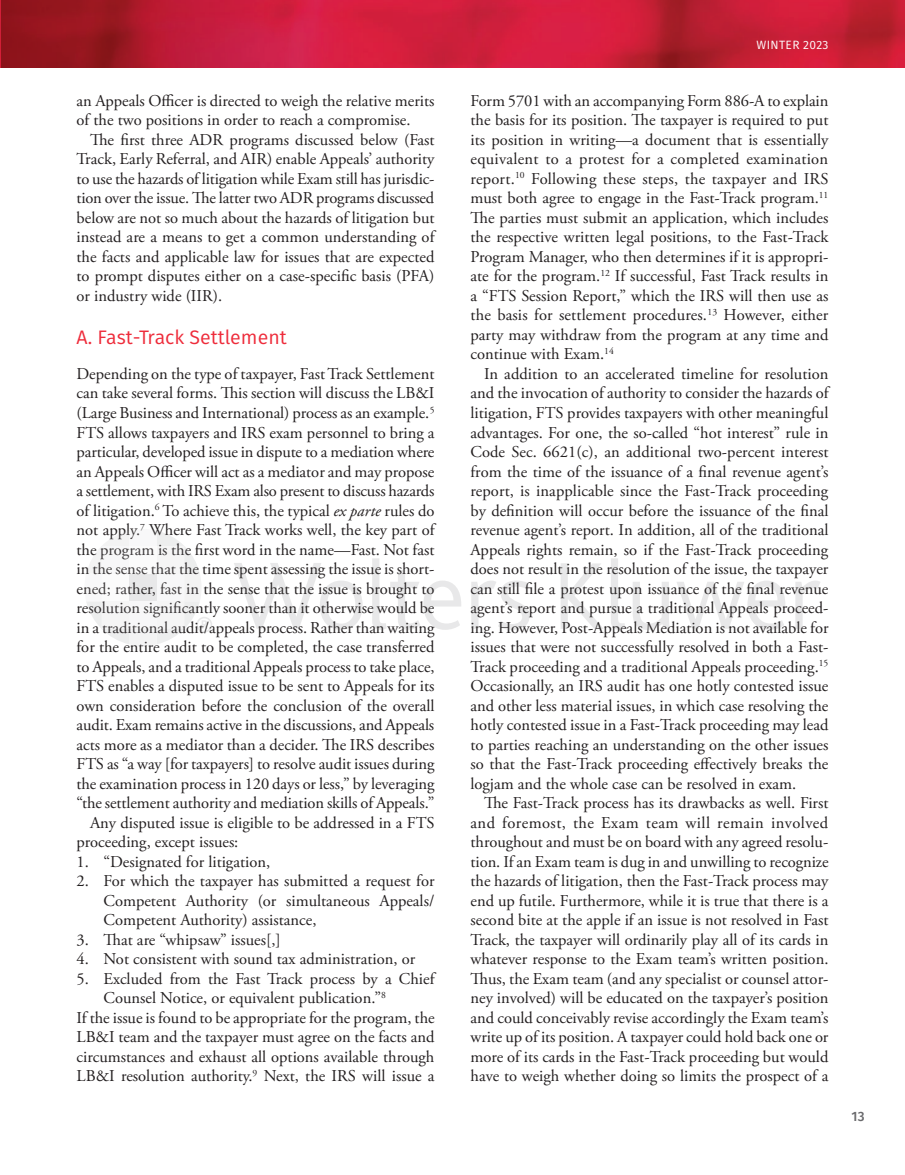
<style>
.page{position:relative;width:905px;height:1175px;background:#fff}
.page>*{position:absolute;margin:0;border:0;box-sizing:border-box;transform-origin:0 0}
.t1{font:19.5px "Fira Sans";color:#ee2c3b}
.t2{font:16.5px/19.5px "Adobe Garamond Pro";color:#231f20;text-align:justify}
.t3{font:500 13.5px "Fira Sans";color:#69696c}
.t4{font:12px "Fira Sans";letter-spacing:.03em;color:#fff}
.s1{font-style:italic}
</style>
<div class="page">
<img style="left:1px;top:0;width:903px;height:68px">
<hr style="left:0;top:0;width:1px;height:68px;background:#ee2c3b">
<svg style="left:234px;top:563px;width:128px;height:67px"></svg>
<svg style="left:372px;top:558px;width:89px;height:72px"></svg>
<svg style="left:795px;top:581px;width:25px;height:48px"></svg>
<svg style="left:471px;top:581px;width:58px;height:49px"></svg>
<svg style="left:561px;top:563px;width:42px;height:66px"></svg>
<svg style="left:611px;top:558px;width:14px;height:72px"></svg>
<svg style="left:633px;top:582px;width:37px;height:48px"></svg>
<svg style="left:677px;top:581px;width:108px;height:49px"></svg>
<svg style="left:86px;top:531px;width:126px;height:115px"></svg>
<p class="t2" style="left:76px;top:91px;width:359px">an Appeals Officer is directed to weigh the relative merits of the two positions in order to reach a compromise.</p>
<p class="t2" style="left:76px;top:130px;width:359px;text-indent:13px">The first three ADR programs discussed below (Fast Track, Early Referral, and AIR) enable Appeals’ authority to use the hazards of litigation while Exam still has jurisdic&shy;tion over the issue. The latter two ADR programs discussed below are not so much about the hazards of litigation but instead are a means to get a common understanding of the facts and applicable law for issues that are expected to prompt disputes either on a case-specific basis (PFA) or industry wide (IIR).</p>
<p class="t1" style="left:76px;top:323px;width:212px">A. Fast-Track Settlement</p>
<p class="t2" style="left:76px;top:364px;width:359px">Depending on the type of taxpayer, Fast Track Settlement</p>
<p class="t2" style="left:76px;top:384px;width:359px">can take several forms. This section will discuss the LB&amp;I</p>
<p class="t2" style="left:76px;top:403px;width:359px">(Large Business and International) process as an example.<sup>5</sup></p>
<p class="t2" style="left:76px;top:423px;width:359px">FTS allows taxpayers and IRS exam personnel to bring a</p>
<p class="t2" style="left:76px;top:442px;width:359px">particular, developed issue in dispute to a mediation where</p>
<p class="t2" style="left:76px;top:462px;width:359px">an Appeals Officer will act as a mediator and may propose</p>
<p class="t2" style="left:76px;top:481px;width:359px">a settlement, with IRS Exam also present to discuss hazards</p>
<p class="t2" style="left:76px;top:501px;width:359px">of litigation.<sup>6</sup> To achieve this, the typical <span class="s1">ex parte</span> rules do</p>
<p class="t2" style="left:77px;top:520px;width:359px">not apply.<sup>7</sup> Where Fast Track works well, the key part of</p>
<p class="t2" style="left:76px;top:540px;width:359px">the program is the first word in the name—Fast. Not fast</p>
<p class="t2" style="left:76px;top:559px;width:359px">in the sense that the time spent assessing the issue is short-</p>
<p class="t2" style="left:76px;top:579px;width:359px">ened; rather, fast in the sense that the issue is brought to</p>
<p class="t2" style="left:76px;top:598px;width:359px">resolution significantly sooner than it otherwise would be</p>
<p class="t2" style="left:76px;top:618px;width:359px">in a traditional audit/appeals process. Rather than waiting</p>
<p class="t2" style="left:76px;top:637px;width:359px">for the entire audit to be completed, the case transferred</p>
<p class="t2" style="left:76px;top:657px;width:359px">to Appeals, and a traditional Appeals process to take place,</p>
<p class="t2" style="left:76px;top:676px;width:359px">FTS enables a disputed issue to be sent to Appeals for its</p>
<p class="t2" style="left:76px;top:696px;width:359px">own consideration before the conclusion of the overall</p>
<p class="t2" style="left:76px;top:715px;width:359px">audit. Exam remains active in the discussions, and Appeals</p>
<p class="t2" style="left:76px;top:735px;width:359px">acts more as a mediator than a decider. The IRS describes</p>
<p class="t2" style="left:76px;top:754px;width:359px">FTS as “a way [for taxpayers] to resolve audit issues during</p>
<p class="t2" style="left:76px;top:774px;width:359px">the examination process in 120 days or less,” by leveraging</p>
<p class="t2" style="left:76px;top:793px;width:359px">“the settlement authority and mediation skills of Appeals.”</p>
<p class="t2" style="left:90px;top:813px;width:346px">Any disputed issue is eligible to be addressed in a FTS</p>
<p class="t2" style="left:76px;top:832px;width:163px">proceeding, except issues:</p>
<p class="t2" style="left:76px;top:852px;width:195px">1. “Designated for litigation,</p>
<p class="t2" style="left:103px;top:871px;width:332px;text-indent:-27px">2. For which the taxpayer has submitted a request for Competent Authority (or simultaneous Appeals/ Competent Authority) assistance,</p>
<p class="t2" style="left:76px;top:930px;width:206px">3. That are “whipsaw” issues[,]</p>
<p class="t2" style="left:76px;top:949px;width:340px">4. Not consistent with sound tax administration, or</p>
<p class="t2" style="left:76px;top:969px;width:359px">5. Excluded from the Fast Track process by a Chief</p>
<p class="t2" style="left:103px;top:989px;width:284px">Counsel Notice, or equivalent publication.”<sup>8</sup></p>
<p class="t2" style="left:76px;top:1008px;width:359px">If the issue is found to be appropriate for the program, the</p>
<p class="t2" style="left:76px;top:1027px;width:359px">LB&amp;I team and the taxpayer must agree on the facts and</p>
<p class="t2" style="left:76px;top:1047px;width:359px">circumstances and exhaust all options available through</p>
<p class="t2" style="left:76px;top:1066px;width:359px">LB&amp;I resolution authority.<sup>9</sup> Next, the IRS will issue a</p>
<p class="t4" style="left:756px;top:36px;width:73px">WINTER 2023</p>
<p class="t2" style="left:470px;top:91px;width:359px">Form 5701 with an accompanying Form 886-A to explain the basis for its position. The taxpayer is required to put its position in writing—a document that is essentially equivalent to a protest for a completed examination report.<sup>10</sup> Following these steps, the taxpayer and IRS must both agree to engage in the Fast-Track program.<sup>11<br></sup>The parties must submit an application, which includes the respective written legal positions, to the Fast-Track Program Manager, who then determines if it is appropri&shy;ate for the program.<sup>12</sup> If successful, Fast Track results in a “FTS Session Report,” which the IRS will then use as the basis for settlement procedures.<sup>13</sup> However, either party may withdraw from the program at any time and continue with Exam.<sup>14</sup></p>
<p class="t2" style="left:470px;top:364px;width:359px;text-indent:14px">In addition to an accelerated timeline for resolution and the invocation of authority to consider the hazards of litigation, FTS provides taxpayers with other meaningful advantages. For one, the so-called “hot interest” rule in Code Sec. 6621(c), an additional two-percent interest from the time of the issuance of a final revenue agent’s report, is inapplicable since the Fast-Track proceeding by definition will occur before the issuance of the final revenue agent’s report. In addition, all of the traditional Appeals rights remain, so if the Fast-Track proceeding does not result in the resolution of the issue, the taxpayer can still file a protest upon issuance of the final revenue agent’s report and pursue a traditional Appeals proceed&shy;ing. However, Post-Appeals Mediation is not available for issues that were not successfully resolved in both a Fast-Track proceeding and a traditional Appeals proceeding.<sup>15<br></sup>Occasionally, an IRS audit has one hotly contested issue and other less material issues, in which case resolving the hotly contested issue in a Fast-Track proceeding may lead to parties reaching an understanding on the other issues so that the Fast-Track proceeding effectively breaks the logjam and the whole case can be resolved in exam.</p>
<p class="t2" style="left:470px;top:793px;width:359px;text-indent:13px">The Fast-Track process has its drawbacks as well. First and foremost, the Exam team will remain involved throughout and must be on board with any agreed resolu&shy;tion. If an Exam team is dug in and unwilling to recognize the hazards of litigation, then the Fast-Track process may end up futile. Furthermore, while it is true that there is a second bite at the apple if an issue is not resolved in Fast Track, the taxpayer will ordinarily play all of its cards in whatever response to the Exam team’s written position.<br>Thus, the Exam team (and any specialist or counsel attor&shy;ney involved) will be educated on the taxpayer’s position and could conceivably revise accordingly the Exam team’s write up of its position. A taxpayer could hold back one or more of its cards in the Fast-Track proceeding but would have to weigh whether doing so limits the prospect of a</p>
<p class="t3" style="left:851px;top:1105px;width:14px">13</p>
</div>
